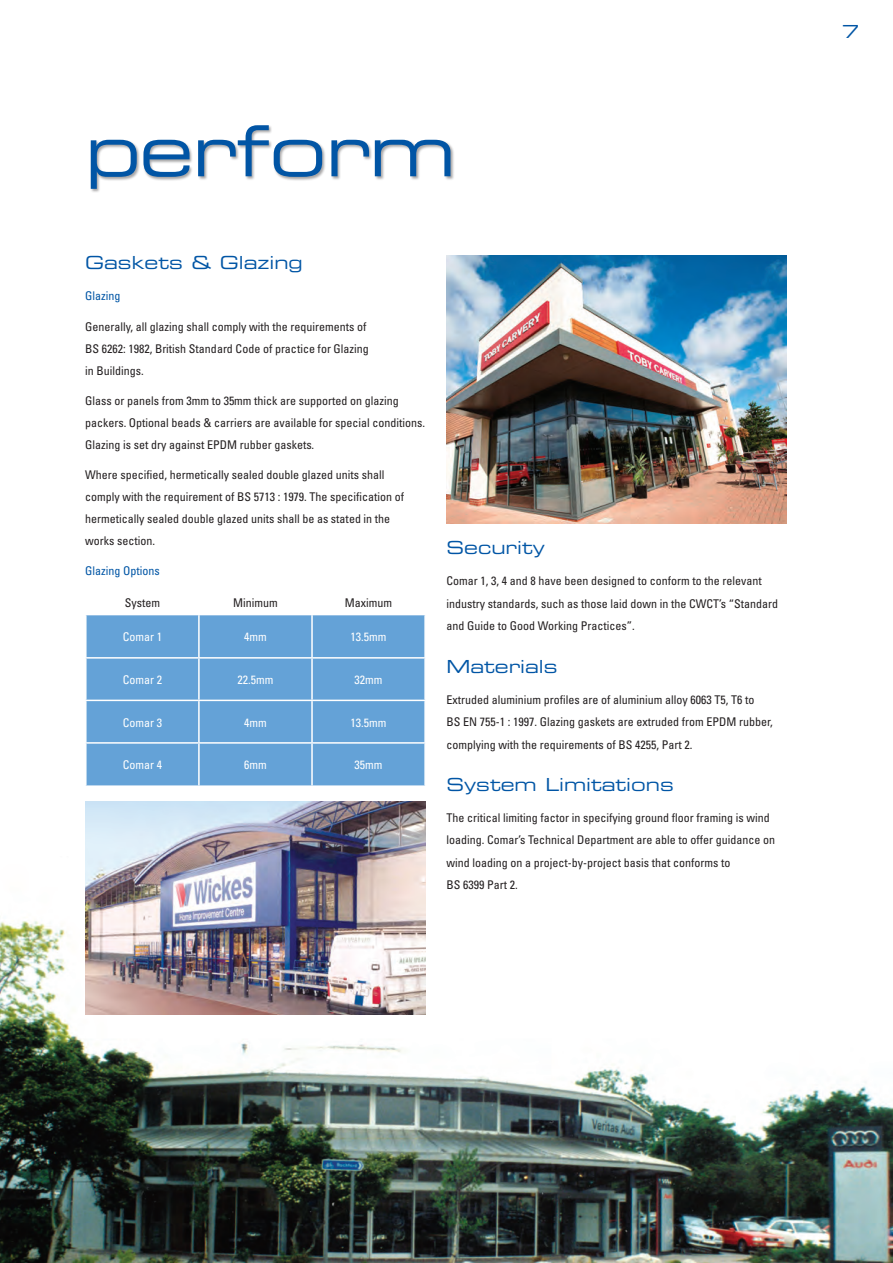
<style>
.page{position:relative;width:893px;height:1263px;background:#fff}
.page>*{position:absolute;margin:0;border:0;box-sizing:border-box;transform-origin:0 0}
.PAGE_HEADING{font:70.5px "Eurostile Extended Two";letter-spacing:-.02em;color:#0155a5}
.SUBHEAD_blue{font:18px "Eurostile Extended Two";color:#0155a5}
.TEXT_8PT{font:condensed 12px/21.9px "Univers";color:#231f20}
.TEXT_8PT-2{font:condensed 12px "Univers";color:#fff}
.TEXT_8PT-3{font:condensed 12px "Univers";color:#0155a5}
</style>
<div class="page">
<img style="left:0;top:856px;width:893px;height:407px">
<div style="left:90px;top:124px;width:365px;height:69px;background:#231f20;opacity:.4"></div>
<div style="left:87px;top:615px;width:337px;height:170px;background:#64a2d7"></div>
<hr style="left:198px;top:615px;width:2px;height:42px;background:#fff">
<hr style="left:198px;top:659px;width:2px;height:41px;background:#fff">
<hr style="left:198px;top:701px;width:2px;height:41px;background:#fff">
<hr style="left:198px;top:744px;width:2px;height:41px;background:#fff">
<hr style="left:311px;top:615px;width:2px;height:42px;background:#fff">
<hr style="left:85px;top:657px;width:114px;height:2px;background:#fff">
<hr style="left:199px;top:657px;width:113px;height:2px;background:#fff">
<hr style="left:312px;top:657px;width:114px;height:2px;background:#fff">
<hr style="left:311px;top:659px;width:2px;height:41px;background:#fff">
<hr style="left:85px;top:700px;width:114px;height:1px;background:#fff">
<hr style="left:199px;top:700px;width:113px;height:1px;background:#fff">
<hr style="left:312px;top:700px;width:114px;height:1px;background:#fff">
<hr style="left:311px;top:701px;width:2px;height:41px;background:#fff">
<hr style="left:85px;top:742px;width:114px;height:2px;background:#fff">
<hr style="left:199px;top:742px;width:113px;height:2px;background:#fff">
<hr style="left:312px;top:742px;width:114px;height:2px;background:#fff">
<hr style="left:311px;top:744px;width:2px;height:41px;background:#fff">
<img style="left:85px;top:801px;width:340px;height:214px">
<img style="left:446px;top:256px;width:341px;height:267px">
<p class="PAGE_HEADING" style="left:85px;top:103px;width:373px">perform</p>
<p class="SUBHEAD_blue" style="left:85px;top:251px;width:219px">Gaskets &amp; Glazing</p>
<p class="TEXT_8PT-3" style="left:85px;top:288px;width:37px">Glazing</p>
<p class="TEXT_8PT" style="left:85px;top:315px;width:283px">Generally, all glazing shall comply with the requirements of</p>
<p class="TEXT_8PT" style="left:85px;top:337px;width:285px">BS 6262: 1982, British Standard Code of practice for Glazing in Buildings.</p>
<p class="TEXT_8PT" style="left:85px;top:389px;width:342px">Glass or panels from 3mm to 35mm thick are supported on glazing packers. Optional beads &amp; carriers are available for special conditions.<br>Glazing is set dry against EPDM rubber gaskets.</p>
<p class="TEXT_8PT" style="left:85px;top:464px;width:321px">Where specified, hermetically sealed double glazed units shall comply with the requirement of BS 5713 : 1979. The specification of hermetically sealed double glazed units shall be as stated in the works section.</p>
<p class="TEXT_8PT-3" style="left:85px;top:563px;width:76px">Glazing Options</p>
<p class="TEXT_8PT" style="left:125px;top:592px;width:37px">System</p>
<p class="TEXT_8PT" style="left:233px;top:592px;width:46px">Minimum</p>
<p class="TEXT_8PT" style="left:345px;top:592px;width:49px">Maximum</p>
<p class="TEXT_8PT-2" style="left:123px;top:630px;width:41px">Comar 1</p>
<p class="TEXT_8PT-2" style="left:244px;top:630px;width:24px">4mm</p>
<p class="TEXT_8PT-2" style="left:351px;top:630px;width:37px">13.5mm</p>
<p class="TEXT_8PT-2" style="left:123px;top:672px;width:41px">Comar 2</p>
<p class="TEXT_8PT-2" style="left:237px;top:672px;width:37px">22.5mm</p>
<p class="TEXT_8PT-2" style="left:355px;top:672px;width:29px">32mm</p>
<p class="TEXT_8PT-2" style="left:123px;top:715px;width:41px">Comar 3</p>
<p class="TEXT_8PT-2" style="left:244px;top:715px;width:24px">4mm</p>
<p class="TEXT_8PT-2" style="left:351px;top:715px;width:37px">13.5mm</p>
<p class="TEXT_8PT-2" style="left:123px;top:757px;width:41px">Comar 4</p>
<p class="TEXT_8PT-2" style="left:244px;top:757px;width:24px">6mm</p>
<p class="TEXT_8PT-2" style="left:355px;top:757px;width:29px">35mm</p>
<p class="SUBHEAD_blue" style="left:446px;top:535px;width:100px">Security</p>
<p class="TEXT_8PT" style="left:446px;top:569px;width:333px;line-height:22.5px">Comar 1, 3, 4 and 8 have been designed to conform to the relevant industry standards, such as those laid down in the CWCT’s “Standard and Guide to Good Working Practices”.</p>
<p class="SUBHEAD_blue" style="left:446px;top:654px;width:113px">Materials</p>
<p class="TEXT_8PT" style="left:446px;top:688px;width:309px">Extruded aluminium profiles are of aluminium alloy 6063 T5, T6 to</p>
<p class="TEXT_8PT" style="left:446px;top:710px;width:328px;line-height:22.5px">BS EN 755-1 : 1997. Glazing gaskets are extruded from EPDM rubber, complying with the requirements of BS 4255, Part 2.</p>
<p class="SUBHEAD_blue" style="left:446px;top:772px;width:229px">System Limitations</p>
<p class="TEXT_8PT" style="left:446px;top:806px;width:330px;line-height:22.5px">The critical limiting factor in specifying ground floor framing is wind loading. Comar’s Technical Department are able to offer guidance on wind loading on a project-by-project basis that conforms to</p>
<p class="TEXT_8PT" style="left:446px;top:874px;width:73px">BS 6399 Part 2.</p>
<h2 class="SUBHEAD_blue" style="left:842px;top:20px;width:19px">7</h2>
</div>
